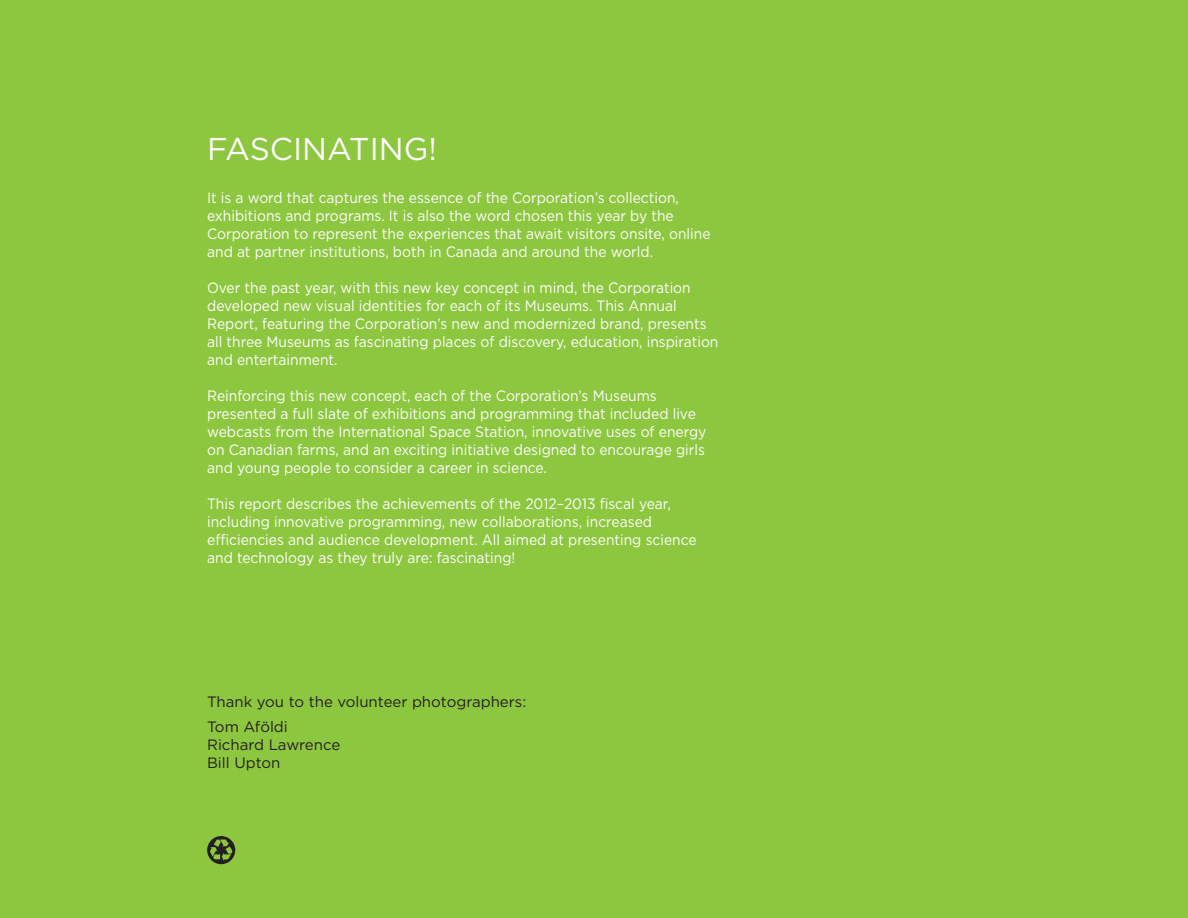
<style>
.page{position:relative;width:1188px;height:918px;background:#8dc63f}
.page>*{position:absolute;margin:0;border:0;box-sizing:border-box;transform-origin:0 0}
.t1{font:31.5px "Gotham";color:#fff}
.t2{font:15px/18px "Gotham";color:#fff;scale:.92 1}
.t3{font:15px/24.8px "Gotham";color:#231f20}
</style>
<div class="page">
<svg style="left:207px;top:836px;width:28px;height:28px"></svg>
<h1 class="t1" style="left:207px;top:129px;width:40px">Fascinating</h1>
<h1 class="t1" style="left:428px;top:129px;width:10px">!</h1>
<p class="t2" style="left:207px;top:189px;width:549px">It is a word that captures the essence of the Corporation’s collection, exhibitions and programs. It is also the word chosen this year by the Corporation to represent the experiences that await visitors onsite, online and at partner institutions, both in Canada and around the world.</p>
<p class="t2" style="left:207px;top:279px;width:557px">Over the past year, with this new key concept in mind, the Corporation developed new visual identities for each of its Museums. This Annual Report, featuring the Corporation’s new and modernized brand, presents all three Museums as fascinating places of discovery, education, inspiration and entertainment.</p>
<p class="t2" style="left:207px;top:387px;width:544px">Reinforcing this new concept, each of the Corporation’s Museums presented a full slate of exhibitions and programming that included live webcasts from the International Space Station, innovative uses of energy on Canadian farms, and an exciting initiative designed to encourage girls and young people to consider a career in science.</p>
<p class="t2" style="left:207px;top:495px;width:534px">This report describes the achievements of the 2012–2013 fiscal year, including innovative programming, new collaborations, increased efficiencies and audience development. All aimed at presenting science and technology as they truly are: fascinating!</p>
<p class="t3" style="left:207px;top:689px;width:321px">Thank you to the volunteer photographers:<br>Tom Aföldi</p>
<p class="t3" style="left:207px;top:736px;width:135px;line-height:18px">Richard Lawrence<br>Bill Upton</p>
</div>
